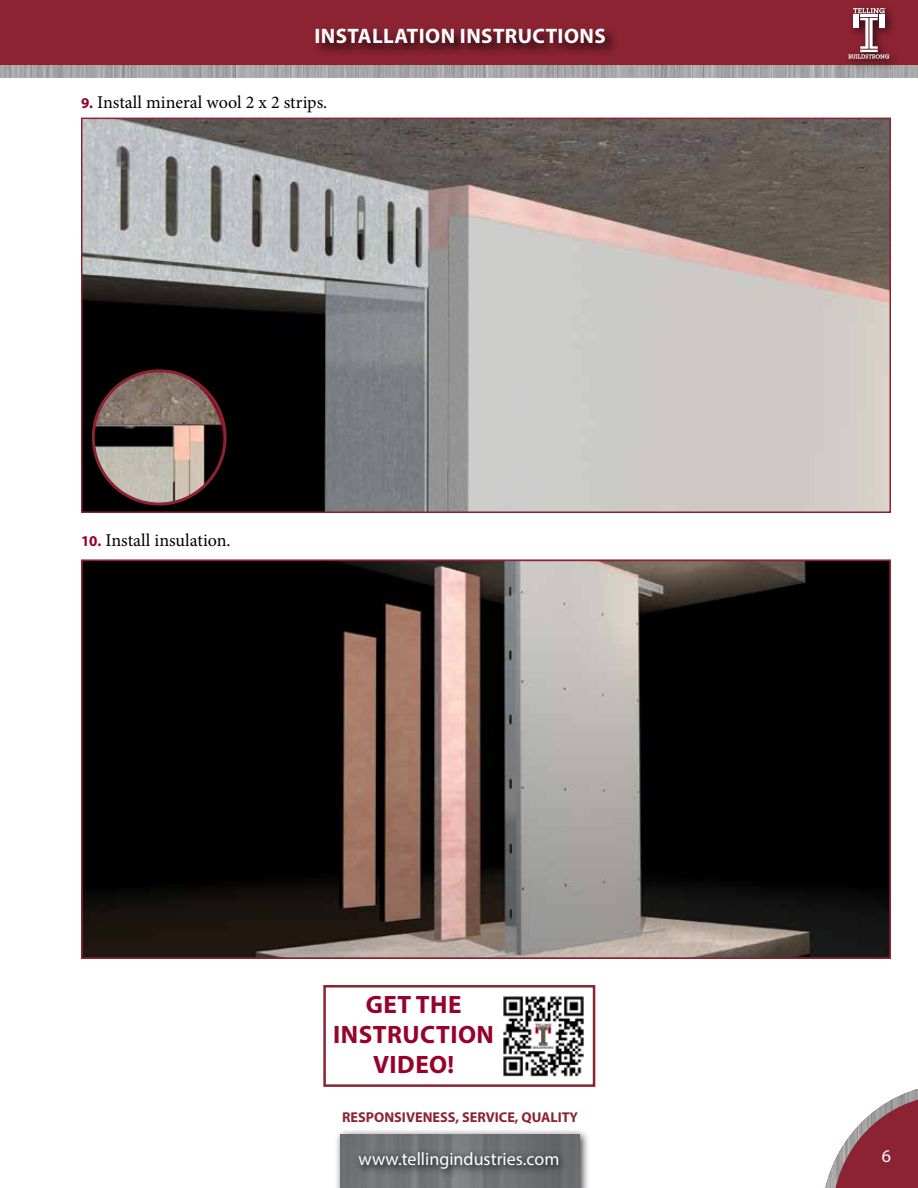
<style>
.page{position:relative;width:918px;height:1188px;background:#fff}
.page>*{position:absolute;margin:0;border:0;box-sizing:border-box;transform-origin:0 0}
.t1{font:700 25.2px/30.3px "Myriad Pro";letter-spacing:.02em;color:#98002e;text-align:center}
.t2{font:700 21px "Myriad Pro";letter-spacing:.02em;color:#fff}
.t3{font:18px "Minion Pro";color:#000}
.t4{font:18px "Myriad Pro";color:#fff}
.t5{font:700 14.25px "Myriad Pro";color:#8b2332}
.s1{font-family:"Myriad Pro";font-weight:700;font-size:15px;color:#98002e}
</style>
<div class="page">
<svg style="left:825px;top:1089px;width:93px;height:99px"></svg>
<img style="left:0;top:65px;width:918px;height:12px">
<div style="left:0;top:0;width:918px;height:65px;background:#8b2332"></div>
<div style="left:334px;top:1128px;width:256px;height:60px;background:#000;opacity:.75"></div>
<img style="left:340px;top:1134px;width:240px;height:54px">
<svg style="left:354px;top:1147px;width:214px;height:32px;background:#646567"></svg>
<div style="left:844px;top:3px;width:56px;height:67px;background:#000;opacity:.75"></div>
<svg style="left:848px;top:8px;width:43px;height:51px"></svg>
<div style="left:314px;top:26px;width:305px;height:31px;background:#000;opacity:.75"></div>
<img style="left:84px;top:121px;width:804px;height:389px">
<div style="left:81px;top:118px;width:810px;height:395px;border:2px solid #8b2332"></div>
<img style="left:84px;top:562px;width:804px;height:394px">
<div style="left:81px;top:559px;width:810px;height:400px;border:2px solid #8b2332"></div>
<div style="left:323px;top:985px;width:272px;height:102px;border:3px solid #8b2332"></div>
<img style="left:503px;top:996px;width:81px;height:81px">
<img style="left:93px;top:371px;width:132px;height:133px">
<div style="left:92px;top:369px;width:135px;height:137px;border:3px solid #8b2332;border-radius:50%"></div>
<p class="t2" style="left:314px;top:22px;width:293px">INSTALLATION INSTRUCTIONS</p>
<p class="t3" style="left:81px;top:91px;width:248px"><span class="s1">9.</span> Install mineral wool 2 x 2 strips.</p>
<p class="t3" style="left:81px;top:528px;width:151px"><span class="s1">10.</span> Install insulation.</p>
<h1 class="t1" style="left:333px;top:989px;width:162px">GET THE<br>INSTRUCTION<br>VIDEO!</h1>
<p class="t5" style="left:342px;top:1108px;width:238px">RESPONSIVENESS, SERVICE, QUALITY</p>
<p class="t4" style="left:359px;top:1148px;width:202px">www.tellingindustries.com</p>
<p class="t4" style="left:882px;top:1145px;width:11px">6</p>
</div>
